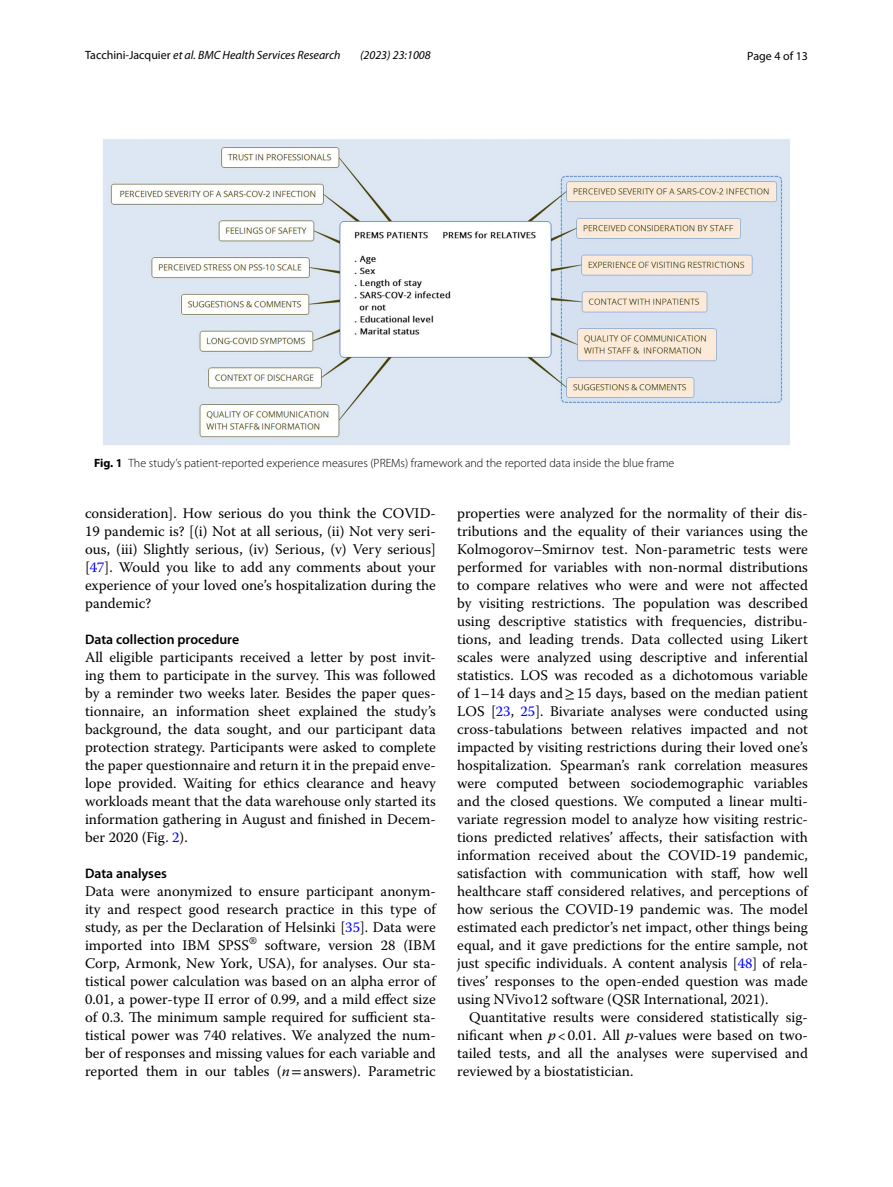
<style>
.page{position:relative;width:893px;height:1187px;background:#fff}
.page>*{position:absolute;margin:0;border:0;box-sizing:border-box;transform-origin:0 0}
.t1{font:14.7px/18px "Warnock Pro";color:#000;text-align:justify}
.t2{font:600 13.8px "Myriad Pro";color:#000}
.t3{font:300 12px "Myriad Pro";color:#000}
.t4{font:italic 12px "Myriad Pro";color:#000}
.t5{font:12px "Myriad Pro";color:#000}
.s1{font-style:normal}
.s2{font-weight:700}
.s3{color:#00f}
.s4{font-style:italic}
.s5{font-family:"STIX"}
</style>
<div class="page">
<img style="left:103px;top:139px;width:687px;height:306px">
<p class="t4" style="left:85px;top:48px;width:257px"><span class="s1">Tacchini‑Jacquier</span> et al. BMC Health Services Research</p>
<p class="t4" style="left:360px;top:48px;width:72px">(2023) 23:1008</p>
<p class="t5" style="left:747px;top:48px;width:62px">Page 4 of 13</p>
<p class="t3" style="left:94px;top:456px;width:582px"><span class="s2">Fig. 1</span> The study’s patient-reported experience measures (PREMs) framework and the reported data inside the blue frame</p>
<p class="t1" style="left:85px;top:503px;width:352px">consideration]. How serious do you think the COVID-19 pandemic is? [(i) Not at all serious, (ii) Not very seri&shy;ous, (iii) Slightly serious, (iv) Serious, (v) Very serious] [<span class="s3">47</span>]. Would you like to add any comments about your experience of your loved one’s hospitalization during the pandemic?</p>
<p class="t2" style="left:85px;top:630px;width:156px">Data collection procedure</p>
<p class="t1" style="left:85px;top:647px;width:352px">All eligible participants received a letter by post invit&shy;ing them to participate in the survey. This was followed by a reminder two weeks later. Besides the paper ques&shy;tionnaire, an information sheet explained the study’s background, the data sought, and our participant data protection strategy. Participants were asked to complete the paper questionnaire and return it in the prepaid enve&shy;lope provided. Waiting for ethics clearance and heavy workloads meant that the data warehouse only started its information gathering in August and finished in Decem&shy;ber 2020 (Fig. <span class="s3">2</span>).</p>
<p class="t2" style="left:85px;top:864px;width:83px">Data analyses</p>
<p class="t1" style="left:85px;top:881px;width:352px">Data were anonymized to ensure participant anonym&shy;ity and respect good research practice in this type of study, as per the Declaration of Helsinki [<span class="s3">35</span>]. Data were imported into IBM SPSS<sup>®</sup> software, version 28 (IBM Corp, Armonk, New York, USA), for analyses. Our sta&shy;tistical power calculation was based on an alpha error of 0.01, a power-type II error of 0.99, and a mild effect size of 0.3. The minimum sample required for sufficient sta&shy;tistical power was 740 relatives. We analyzed the num&shy;ber of responses and missing values for each variable and reported them in our tables (<span class="s4">n</span><span class="s5">=</span>answers). Parametric</p>
<p class="t1" style="left:457px;top:503px;width:352px">properties were analyzed for the normality of their dis&shy;tributions and the equality of their variances using the Kolmogorov–Smirnov test. Non-parametric tests were performed for variables with non-normal distributions to compare relatives who were and were not affected by visiting restrictions. The population was described using descriptive statistics with frequencies, distribu&shy;tions, and leading trends. Data collected using Likert scales were analyzed using descriptive and inferential statistics. LOS was recoded as a dichotomous variable of 1–14 days and<span class="s5">≥</span>15 days, based on the median patient LOS [<span class="s3">23</span>, <span class="s3">25</span>]. Bivariate analyses were conducted using cross-tabulations between relatives impacted and not impacted by visiting restrictions during their loved one’s hospitalization. Spearman’s rank correlation measures were computed between sociodemographic variables and the closed questions. We computed a linear multi&shy;variate regression model to analyze how visiting restric&shy;tions predicted relatives’ affects, their satisfaction with information received about the COVID-19 pandemic, satisfaction with communication with staff, how well healthcare staff considered relatives, and perceptions of how serious the COVID-19 pandemic was. The model estimated each predictor’s net impact, other things being equal, and it gave predictions for the entire sample, not just specific individuals. A content analysis [<span class="s3">48</span>] of rela&shy;tives’ responses to the open-ended question was made using NVivo12 software (QSR International, 2021).</p>
<p class="t1" style="left:457px;top:1007px;width:352px;text-indent:12px">Quantitative results were considered statistically sig&shy;nificant when <span class="s4">p</span>&lt;0.01. All <span class="s4">p</span>-values were based on two&shy;tailed tests, and all the analyses were supervised and reviewed by a biostatistician.</p>
</div>
